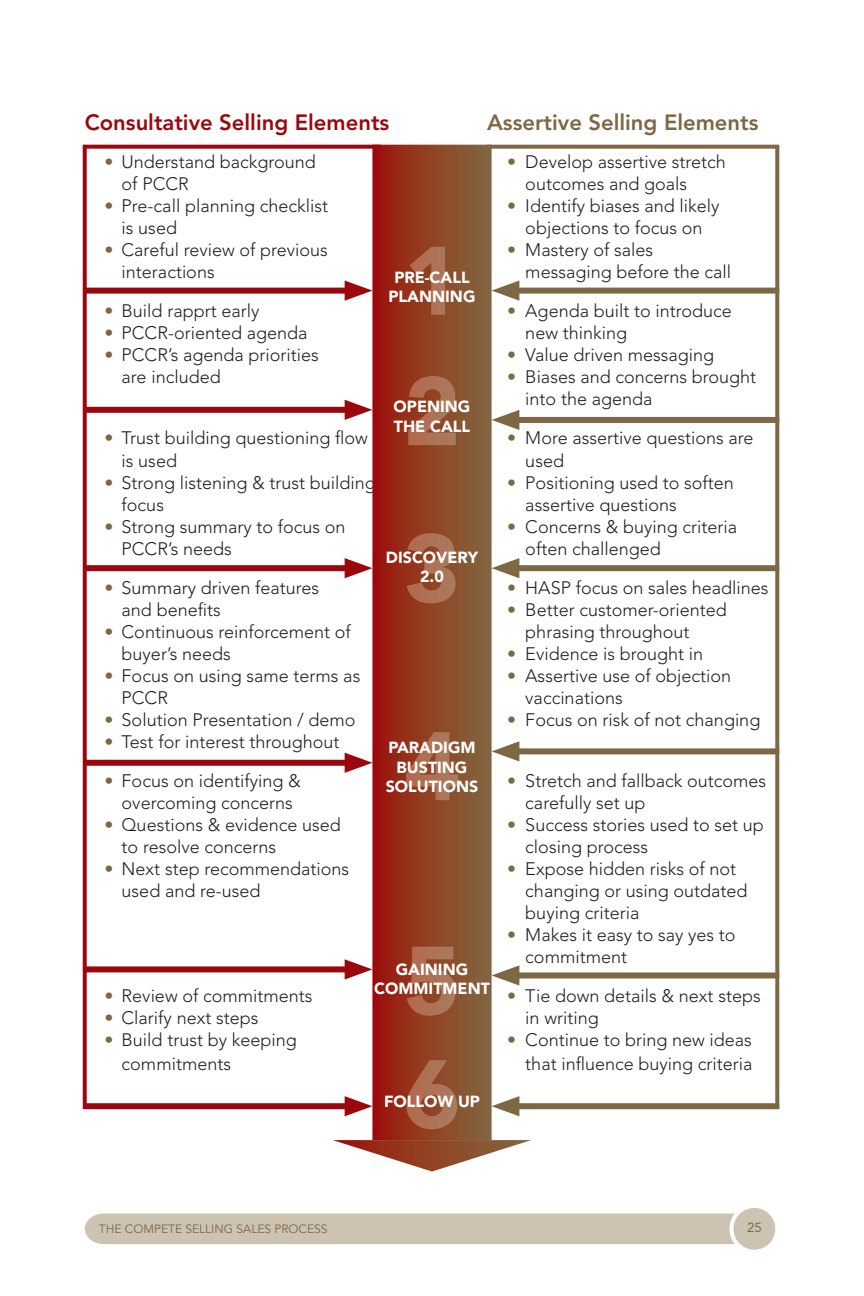
<style>
.page{position:relative;width:864px;height:1296px;background:#fff}
.page>*{position:absolute;margin:0;border:0;box-sizing:border-box;transform-origin:0 0}
.t1{font:900 96px/130.4px "Avenir LT Std";color:#fff}
.t2{font:800 22px "Avenir LT Std";color:#9b070c}
.t3{font:800 22px "Avenir LT Std";color:#7e6743}
.t4{font:300 18px/22px "Avenir LT Std";color:#231f20}
.t5{font:900 16px/19.2px "Avenir LT Std";color:#fff;text-align:center}
.t6{font:13.2px "Avenir LT Std";color:#7e6743}
.t7{font:12px "Avenir LT Std";color:#7e6743}
.s1{color:#7e6743}
</style>
<div class="page">
<div style="left:85px;top:1213px;width:650px;height:30px;background:#cdc3b3"></div>
<div style="left:731px;top:1205px;width:46px;height:46px;background:#cdc3b3;border-radius:50%"></div>
<div style="left:729px;top:1203px;width:50px;height:50px;border:4px solid #fff;border-radius:50%"></div>
<svg style="left:491px;top:145px;width:288px;height:4px"></svg>
<svg style="left:83px;top:149px;width:4px;height:959px;background:#a1161a"></svg>
<svg style="left:775px;top:147px;width:4px;height:956px;background:#867150"></svg>
<svg style="left:372px;top:145px;width:119px;height:994px;background:#8f3f26"></svg>
<div style="left:409px;top:247px;width:36px;height:68px;background:#913f21"></div>
<div style="left:408px;top:376px;width:47px;height:69px;background:linear-gradient(to right,#953219,#8b522e)"></div>
<div style="left:406px;top:533px;width:49px;height:70px;background:linear-gradient(to right,#963018,#8b522e)"></div>
<div style="left:406px;top:732px;width:52px;height:68px;background:linear-gradient(to right,#963118,#8b532f)"></div>
<div style="left:406px;top:946px;width:49px;height:69px;background:linear-gradient(to right,#963018,#8b522e)"></div>
<div style="left:406px;top:1060px;width:51px;height:69px;background:linear-gradient(to right,#963118,#8b542f)"></div>
<div style="left:85px;top:287px;width:270px;height:6px;background:#9b070c"></div>
<svg style="left:344px;top:280px;width:28px;height:21px"></svg>
<div style="left:508px;top:287px;width:271px;height:6px;background:#7e6743"></div>
<svg style="left:491px;top:280px;width:28px;height:21px"></svg>
<div style="left:85px;top:407px;width:270px;height:6px;background:#9b070c"></div>
<svg style="left:344px;top:399px;width:28px;height:21px"></svg>
<div style="left:508px;top:417px;width:271px;height:6px;background:#7e6743"></div>
<svg style="left:491px;top:410px;width:28px;height:20px"></svg>
<div style="left:85px;top:565px;width:270px;height:6px;background:#9b070c"></div>
<svg style="left:344px;top:558px;width:28px;height:20px"></svg>
<div style="left:508px;top:565px;width:271px;height:6px;background:#7e6743"></div>
<svg style="left:491px;top:558px;width:28px;height:20px"></svg>
<div style="left:85px;top:759px;width:270px;height:6px;background:#9b070c"></div>
<svg style="left:344px;top:752px;width:28px;height:20px"></svg>
<div style="left:508px;top:748px;width:271px;height:6px;background:#7e6743"></div>
<svg style="left:491px;top:741px;width:28px;height:20px"></svg>
<div style="left:85px;top:966px;width:270px;height:6px;background:#9b070c"></div>
<svg style="left:344px;top:959px;width:28px;height:20px"></svg>
<div style="left:508px;top:972px;width:271px;height:6px;background:#7e6743"></div>
<svg style="left:491px;top:965px;width:28px;height:20px"></svg>
<div style="left:85px;top:1103px;width:270px;height:6px;background:#9b070c"></div>
<svg style="left:344px;top:1096px;width:28px;height:20px"></svg>
<div style="left:508px;top:1103px;width:271px;height:6px;background:#7e6743"></div>
<svg style="left:491px;top:1095px;width:28px;height:21px"></svg>
<svg style="left:83px;top:145px;width:297px;height:4px"></svg>
<svg style="left:333px;top:1139px;width:198px;height:32px"></svg>
<p class="t2" style="left:85px;top:109px;width:306px">Consultative Selling Elements</p>
<p class="t3" style="left:487px;top:109px;width:273px">Assertive Selling Elements</p>
<p class="t4" style="left:105px;top:151px;width:213px"><span class="s1">•</span> Understand background</p>
<p class="t4" style="left:507px;top:151px;width:220px"><span class="s1">•</span> Develop assertive stretch</p>
<p class="t4" style="left:122px;top:173px;width:69px">of PCCR</p>
<p class="t4" style="left:525px;top:173px;width:163px">outcomes and goals</p>
<p class="t4" style="left:105px;top:195px;width:225px"><span class="s1">•</span> Pre-call planning checklist</p>
<p class="t4" style="left:507px;top:195px;width:214px"><span class="s1">•</span> Identify biases and likely</p>
<p class="t4" style="left:122px;top:217px;width:57px">is used</p>
<p class="t4" style="left:525px;top:217px;width:179px">objections to focus on</p>
<p class="t4" style="left:105px;top:239px;width:225px"><span class="s1">•</span> Careful review of previous</p>
<p class="t4" style="left:507px;top:239px;width:147px"><span class="s1">•</span> Mastery of sales</p>
<p class="t4" style="left:122px;top:261px;width:95px">interactions</p>
<p class="t4" style="left:525px;top:261px;width:207px">messaging before the call</p>
<p class="t4" style="left:105px;top:300px;width:156px"><span class="s1">•</span> Build rapprt early</p>
<p class="t4" style="left:507px;top:300px;width:226px"><span class="s1">•</span> Agenda built to introduce</p>
<p class="t4" style="left:105px;top:322px;width:204px"><span class="s1">•</span> PCCR-oriented agenda</p>
<p class="t4" style="left:525px;top:322px;width:103px">new thinking</p>
<p class="t4" style="left:105px;top:344px;width:216px"><span class="s1">•</span> PCCR’s agenda priorities</p>
<p class="t4" style="left:507px;top:344px;width:208px"><span class="s1">•</span> Value driven messaging</p>
<p class="t4" style="left:122px;top:366px;width:101px">are included</p>
<p class="t4" style="left:525px;top:366px;width:232px;text-indent:-18px"><span class="s1">•</span> Biases and concerns brought into the agenda</p>
<p class="t4" style="left:105px;top:427px;width:265px"><span class="s1">•</span> Trust building questioning flow</p>
<p class="t4" style="left:507px;top:427px;width:248px"><span class="s1">•</span> More assertive questions are</p>
<p class="t4" style="left:122px;top:449px;width:57px">is used</p>
<p class="t4" style="left:525px;top:449px;width:40px">used</p>
<p class="t4" style="left:105px;top:471px;width:273px"><span class="s1">•</span> Strong listening &amp; trust building</p>
<p class="t4" style="left:507px;top:471px;width:228px"><span class="s1">•</span> Positioning used to soften</p>
<p class="t4" style="left:122px;top:493px;width:44px">focus</p>
<p class="t4" style="left:525px;top:493px;width:153px">assertive questions</p>
<p class="t4" style="left:105px;top:515px;width:242px"><span class="s1">•</span> Strong summary to focus on</p>
<p class="t4" style="left:507px;top:515px;width:231px"><span class="s1">•</span> Concerns &amp; buying criteria</p>
<p class="t4" style="left:122px;top:537px;width:112px">PCCR’s needs</p>
<p class="t4" style="left:525px;top:537px;width:137px">often challenged</p>
<p class="t4" style="left:105px;top:576px;width:216px"><span class="s1">•</span> Summary driven features</p>
<p class="t4" style="left:507px;top:576px;width:263px"><span class="s1">•</span> HASP focus on sales headlines</p>
<p class="t4" style="left:122px;top:598px;width:101px">and benefits</p>
<p class="t4" style="left:507px;top:598px;width:221px"><span class="s1">•</span> Better customer-oriented</p>
<p class="t4" style="left:105px;top:620px;width:248px"><span class="s1">•</span> Continuous reinforcement of</p>
<p class="t4" style="left:525px;top:620px;width:166px">phrasing throughout</p>
<p class="t4" style="left:122px;top:642px;width:111px">buyer’s needs</p>
<p class="t4" style="left:507px;top:642px;width:197px"><span class="s1">•</span> Evidence is brought in</p>
<p class="t4" style="left:105px;top:664px;width:257px"><span class="s1">•</span> Focus on using same terms as</p>
<p class="t4" style="left:507px;top:664px;width:225px"><span class="s1">•</span> Assertive use of objection</p>
<p class="t4" style="left:122px;top:686px;width:48px">PCCR</p>
<p class="t4" style="left:525px;top:686px;width:99px">vaccinations</p>
<p class="t4" style="left:105px;top:708px;width:252px"><span class="s1">•</span> Solution Presentation / demo</p>
<p class="t4" style="left:507px;top:708px;width:254px"><span class="s1">•</span> Focus on risk of not changing</p>
<p class="t4" style="left:105px;top:730px;width:236px"><span class="s1">•</span> Test for interest throughout</p>
<p class="t4" style="left:105px;top:769px;width:198px"><span class="s1">•</span> Focus on identifying &amp;</p>
<p class="t4" style="left:507px;top:769px;width:260px"><span class="s1">•</span> Stretch and fallback outcomes</p>
<p class="t4" style="left:122px;top:791px;width:173px">overcoming concerns</p>
<p class="t4" style="left:525px;top:791px;width:122px">carefully set up</p>
<p class="t4" style="left:105px;top:813px;width:238px"><span class="s1">•</span> Questions &amp; evidence used</p>
<p class="t4" style="left:507px;top:813px;width:258px"><span class="s1">•</span> Success stories used to set up</p>
<p class="t4" style="left:122px;top:835px;width:156px">to resolve concerns</p>
<p class="t4" style="left:525px;top:835px;width:124px">closing process</p>
<p class="t4" style="left:105px;top:857px;width:246px"><span class="s1">•</span> Next step recommendations</p>
<p class="t4" style="left:507px;top:857px;width:230px"><span class="s1">•</span> Expose hidden risks of not</p>
<p class="t4" style="left:122px;top:879px;width:140px">used and re-used</p>
<p class="t4" style="left:525px;top:879px;width:224px">changing or using outdated buying criteria</p>
<p class="t4" style="left:525px;top:923px;width:212px;text-indent:-18px"><span class="s1">•</span> Makes it easy to say yes to commitment</p>
<p class="t4" style="left:105px;top:984px;width:209px"><span class="s1">•</span> Review of commitments</p>
<p class="t4" style="left:507px;top:984px;width:255px"><span class="s1">•</span> Tie down details &amp; next steps</p>
<p class="t4" style="left:105px;top:1006px;width:155px"><span class="s1">•</span> Clarify next steps</p>
<p class="t4" style="left:525px;top:1006px;width:75px">in writing</p>
<p class="t4" style="left:105px;top:1028px;width:194px"><span class="s1">•</span> Build trust by keeping</p>
<p class="t4" style="left:507px;top:1028px;width:246px"><span class="s1">•</span> Continue to bring new ideas</p>
<p class="t4" style="left:122px;top:1052px;width:111px">commitments</p>
<p class="t4" style="left:525px;top:1052px;width:229px">that influence buying criteria</p>
<h1 class="t1" style="left:403px;top:216px;width:58px">1<br>2</h1>
<p class="t5" style="left:388px;top:268px;width:88px">PRE-CALL<br>PLANNING</p>
<p class="t5" style="left:393px;top:397px;width:78px;text-align:left">OPENING<br>THE CALL</p>
<h1 class="t1" style="left:403px;top:469px;width:58px;line-height:197.8px">3<br>4</h1>
<p class="t5" style="left:386px;top:547px;width:94px">DISCOVERY<br>2.0</p>
<p class="t5" style="left:385px;top:738px;width:94px">PARADIGM<br>BUSTING<br>SOLUTIONS</p>
<h1 class="t1" style="left:403px;top:924px;width:58px;line-height:113.4px">5<br>6</h1>
<p class="t5" style="left:374px;top:959px;width:117px">GAINING<br>COMMITMENT</p>
<p class="t5" style="left:384px;top:1091px;width:97px">FOLLOW UP</p>
<p class="t7" style="left:99px;top:1222px;width:230px">THE COMPETE SELLING SALES PROCESS</p>
<p class="t6" style="left:746px;top:1219px;width:13px">25</p>
</div>
